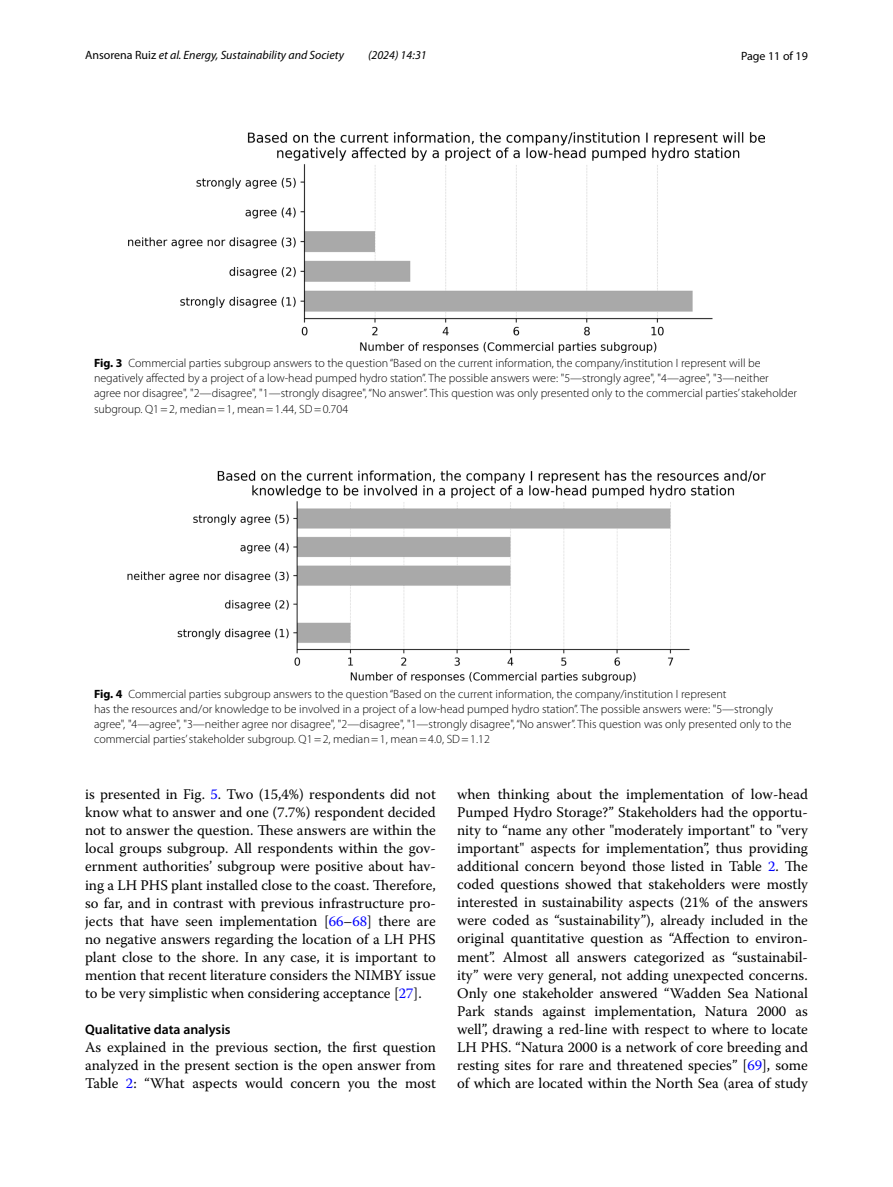
<style>
.page{position:relative;width:893px;height:1187px;background:#fff}
.page>*{position:absolute;margin:0;border:0;box-sizing:border-box;transform-origin:0 0}
.t1{font:14.7px/18px "Warnock Pro";color:#000;text-align:justify}
.t2{font:600 13.8px "Myriad Pro";color:#000}
.t3{font:300 12px/15px "Myriad Pro";color:#000}
.t4{font:italic 12px "Myriad Pro";color:#000}
.t5{font:12px "Myriad Pro";color:#000}
.s1{font-style:normal}
.s2{font-weight:700}
.s3{color:#00f}
</style>
<div class="page">
<img style="left:128px;top:133px;width:637px;height:219px">
<img style="left:128px;top:471px;width:637px;height:211px">
<p class="t4" style="left:85px;top:48px;width:260px"><span class="s1">Ansorena Ruiz</span> et al. Energy, Sustainability and Society</p>
<p class="t4" style="left:368px;top:48px;width:60px">(2024) 14:31</p>
<p class="t5" style="left:741px;top:48px;width:68px">Page 11 of 19</p>
<p class="t3" style="left:94px;top:356px;width:705px"><span class="s2">Fig. 3</span> Commercial parties subgroup answers to the question “Based on the current information, the company/institution I represent will be negatively affected by a project of a low-head pumped hydro station”. The possible answers were: "5—strongly agree", "4—agree", "3—neither agree nor disagree", "2—disagree", "1—strongly disagree", “No answer”. This question was only presented only to the commercial parties’ stakeholder subgroup. Q1=2, median=1, mean=1.44, SD=0.704</p>
<p class="t3" style="left:94px;top:686px;width:699px"><span class="s2">Fig. 4</span> Commercial parties subgroup answers to the question “Based on the current information, the company/institution I represent<br>has the resources and/or knowledge to be involved in a project of a low-head pumped hydro station”. The possible answers were: "5—strongly agree", "4—agree", "3—neither agree nor disagree", "2—disagree", "1—strongly disagree", “No answer”. This question was only presented only to the commercial parties’ stakeholder subgroup. Q1=2, median=1, mean=4.0, SD=1.12</p>
<p class="t1" style="left:85px;top:785px;width:352px">is presented in Fig. <span class="s3">5</span>. Two (15,4%) respondents did not know what to answer and one (7.7%) respondent decided not to answer the question. These answers are within the local groups subgroup. All respondents within the gov&shy;ernment authorities’ subgroup were positive about hav&shy;ing a LH PHS plant installed close to the coast. Therefore, so far, and in contrast with previous infrastructure pro&shy;jects that have seen implementation [<span class="s3">66</span>–<span class="s3">68</span>] there are no negative answers regarding the location of a LH PHS plant close to the shore. In any case, it is important to mention that recent literature considers the NIMBY issue to be very simplistic when considering acceptance [<span class="s3">27</span>].</p>
<p class="t2" style="left:85px;top:1020px;width:147px">Qualitative data analysis</p>
<p class="t1" style="left:85px;top:1037px;width:352px">As explained in the previous section, the first question analyzed in the present section is the open answer from Table <span class="s3">2</span>: “What aspects would concern you the most</p>
<p class="t1" style="left:457px;top:785px;width:352px">when thinking about the implementation of low-head Pumped Hydro Storage?” Stakeholders had the opportu&shy;nity to “name any other "moderately important" to "very important" aspects for implementation”, thus providing additional concern beyond those listed in Table <span class="s3">2</span>. The coded questions showed that stakeholders were mostly interested in sustainability aspects (21% of the answers were coded as “sustainability”), already included in the original quantitative question as “Affection to environ&shy;ment”. Almost all answers categorized as “sustainabil&shy;ity” were very general, not adding unexpected concerns.<br>Only one stakeholder answered “Wadden Sea National Park stands against implementation, Natura 2000 as well”, drawing a red-line with respect to where to locate LH PHS. “Natura 2000 is a network of core breeding and resting sites for rare and threatened species” [<span class="s3">69</span>], some of which are located within the North Sea (area of study</p>
</div>
